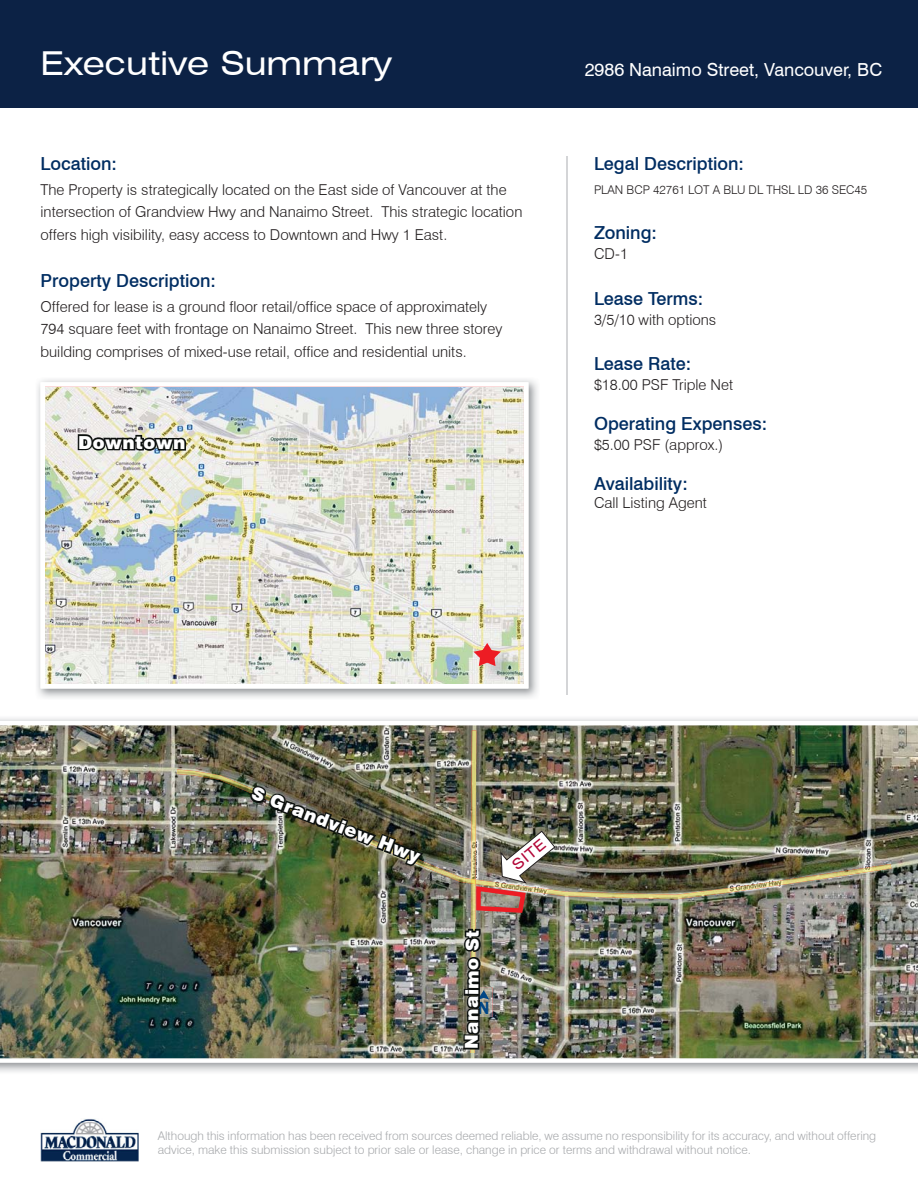
<style>
.page{position:relative;width:918px;height:1188px;background:#fff}
.page>*{position:absolute;margin:0;border:0;box-sizing:border-box;transform-origin:0 0}
.t1{font:expanded 33px "Swiss 721 BT";color:#fff}
.t2{font:500 18px "Swiss 721 BT";color:#002d62}
.t3{font:18px "Swiss 721 BT";color:#fff}
.t4{font:900 18px "Swiss 721 BT";letter-spacing:.025em;color:#fff}
.t5{font:600 18px "Franklin Gothic";color:#004685}
.t6{font:300 15px/22.5px "Swiss 721 BT";color:#231f20}
.t7{font:expanded 15px "Swiss 721 BT";color:#b30738}
.t8{font:300 12px/14.4px "Swiss 721 BT";color:#a7a9ac}
.t9{font:300 12px "Swiss 721 BT";color:#231f20}
</style>
<div class="page">
<div style="left:0;top:0;width:918px;height:108px;background:#0c2245"></div>
<img style="left:40px;top:1119px;width:99px;height:42px">
<hr style="left:566px;top:156px;width:1px;height:539px;background:#d4d5d7">
<img style="left:0;top:725px;width:918px;height:338px">
<img style="left:37px;top:379px;width:501px;height:319px">
<img style="left:40px;top:382px;width:488px;height:307px">
<img style="left:477px;top:647px;width:41px;height:37px">
<svg style="left:470px;top:640px;width:34px;height:29px"></svg>
<svg style="left:76px;top:431px;width:112px;height:27px"></svg>
<img style="left:177px;top:770px;width:714px;height:129px">
<img style="left:248px;top:784px;width:178px;height:84px">
<img style="left:470px;top:884px;width:6px;height:37px">
<img style="left:471px;top:730px;width:5px;height:100px">
<img style="left:426px;top:921px;width:84px;height:134px">
<img style="left:471px;top:830px;width:85px;height:85px">
<h1 class="t1" style="left:40px;top:43px;width:353px">Executive Summary</h1>
<p class="t2" style="left:41px;top:153px;width:78px">Location:</p>
<p class="t6" style="left:41px;top:178px;width:483px">The Property is strategically located on the East side of Vancouver at the intersection of Grandview Hwy and Nanaimo Street. This strategic location offers high visibility, easy access to Downtown and Hwy 1 East.</p>
<p class="t2" style="left:41px;top:270px;width:177px">Property Description:</p>
<p class="t6" style="left:41px;top:295px;width:463px">Offered for lease is a ground floor retail/office space of approximately<br>794 square feet with frontage on Nanaimo Street. This new three storey building comprises of mixed-use retail, office and residential units.</p>
<p class="t4" style="left:78px;top:432px;width:109px">Downtown</p>
<p class="t3" style="left:585px;top:59px;width:299px">2986 Nanaimo Street, Vancouver, BC</p>
<p class="t2" style="left:594px;top:153px;width:152px">Legal Description:</p>
<p class="t9" style="left:594px;top:182px;width:275px">PLAN BCP 42761 LOT A BLU DL THSL LD 36 SEC45</p>
<p class="t2" style="left:594px;top:222px;width:65px">Zoning:</p>
<p class="t6" style="left:594px;top:242px;width:36px">CD-1</p>
<p class="t2" style="left:594px;top:287px;width:111px">Lease Terms:</p>
<p class="t6" style="left:594px;top:308px;width:124px">3/5/10 with options</p>
<p class="t2" style="left:594px;top:353px;width:99px">Lease Rate:</p>
<p class="t6" style="left:594px;top:374px;width:141px">$18.00 PSF Triple Net</p>
<p class="t2" style="left:594px;top:412px;width:175px">Operating Expenses:</p>
<p class="t6" style="left:594px;top:433px;width:131px">$5.00 PSF (approx.)</p>
<p class="t2" style="left:594px;top:472px;width:95px">Availability:</p>
<p class="t6" style="left:594px;top:491px;width:114px">Call Listing Agent</p>
<p class="t4" style="left:256px;top:782px;width:181px;rotate:21deg">S Grandview Hwy</p>
<p class="t7" style="left:508px;top:859px;width:40px;rotate:-39deg">SITE</p>
<p class="t4" style="left:460px;top:1049px;width:121px;rotate:-89deg">Nanaimo St</p>
<p class="t5" style="left:478px;top:997px;width:13px">N</p>
<p class="t8" style="left:158px;top:1128px;width:720px">Although this information has been received from sources deemed reliable, we assume no responsibility for its accuracy, and without offering advice, make this submission subject to prior sale or lease, change in price or terms and withdrawal without notice.</p>
</div>
